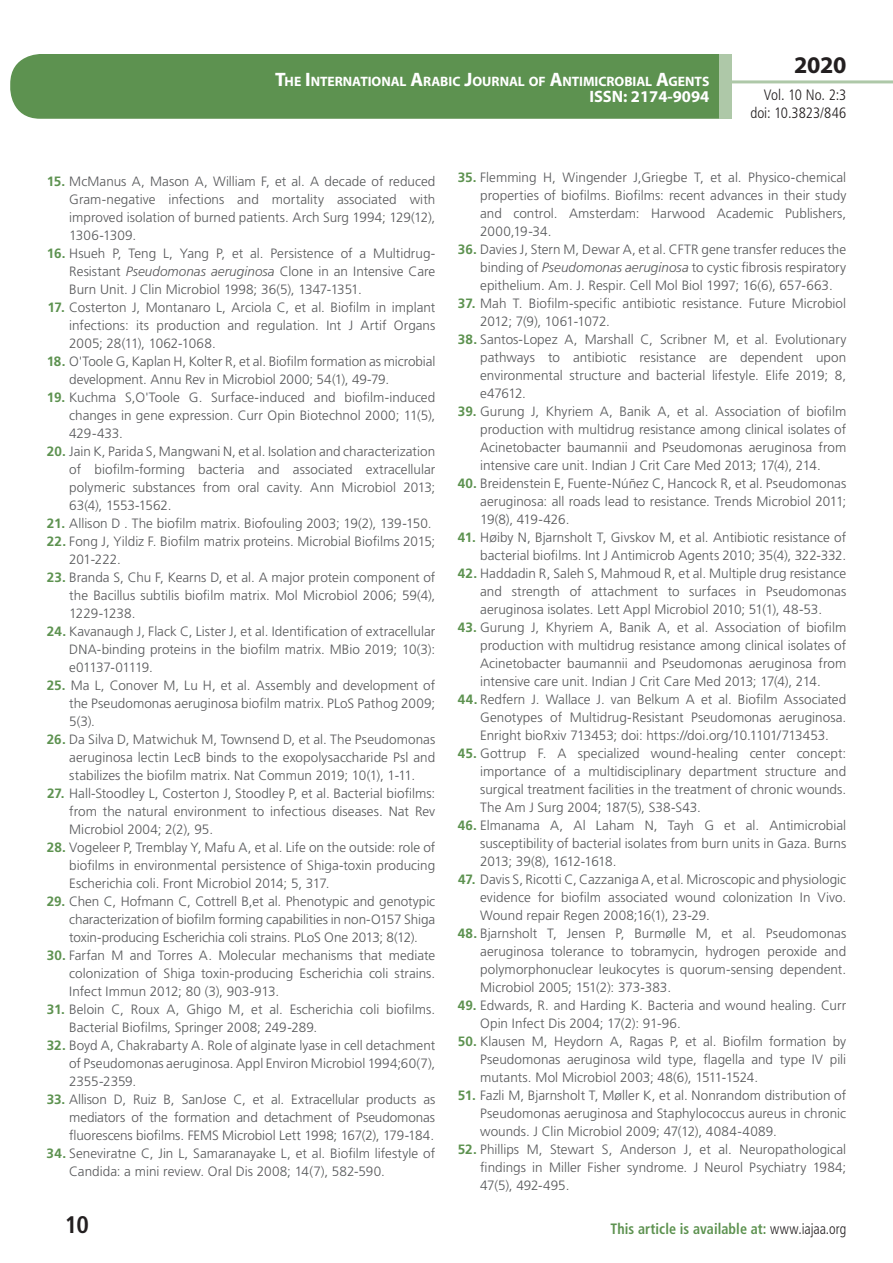
<style>
.page{position:relative;width:893px;height:1263px;background:#fff}
.page>*{position:absolute;margin:0;border:0;box-sizing:border-box;transform-origin:0 0}
.t1{font:700 24px "Myriad Pro";color:#231f20}
.t2{font:700 condensed 24px "Frutiger LT Std";color:#231f20}
.t3{font:700 16.5px "Myriad Pro";color:#fff}
.t4{font:700 condensed 15px "Frutiger LT Std";letter-spacing:.005em;color:#5d9250;scale:.94 1}
.t5{font:300 condensed 15px/18px "Frutiger LT Std";color:#231f20;text-align:right}
.t6{font:700 13.65px "Myriad Pro";color:#fff}
.t7{font:300 13.5px/18px "Frutiger LT Std";color:#57585a;text-align:justify}
.s1{font-size:19.5px}
.s2{font-weight:700;color:#5d9250}
.s3{font-style:italic}
.s4{font-weight:300;color:#231f20}
</style>
<div class="page">
<div style="left:10px;top:54px;width:775px;height:65px;background:#5d9250;border-radius:30px"></div>
<div style="left:732px;top:0;width:161px;height:157px;background:#fff"></div>
<hr style="left:730px;top:80px;width:163px;height:3px;background:#aec8a8">
<div style="left:719px;top:54px;width:13px;height:65px;background:#aec8a8"></div>
<p class="t6" style="left:275px;top:72px;width:436px"><span class="s1">T</span>HE <span class="s1">I</span>NTERNATIONAL <span class="s1">A</span>RABIC <span class="s1">J</span>OURNAL OF <span class="s1">A</span>NTIMICROBIAL <span class="s1">A</span>GENTS</p>
<p class="t3" style="left:589px;top:86px;width:122px">ISSN: 2174-9094</p>
<h1 class="t1" style="left:794px;top:49px;width:54px">2020</h1>
<p class="t5" style="left:750px;top:86px;width:98px">Vol. 10 No. 2:3 doi: 10.3823/846</p>
<p class="t7" style="left:69px;top:172px;width:368px;text-indent:-23px"><span class="s2">15.</span> McManus A, Mason A, William F, et al. A decade of reduced Gram-negative infections and mortality associated with improved isolation of burned patients. Arch Surg 1994; 129(12), 1306-1309.</p>
<p class="t7" style="left:69px;top:244px;width:368px;text-indent:-22px"><span class="s2">16.</span> Hsueh P, Teng L, Yang P, et al. Persistence of a Multidrug-Resistant <span class="s3">Pseudomonas aeruginosa</span> Clone in an Intensive Care Burn Unit. J Clin Microbiol 1998; 36(5), 1347-1351.</p>
<p class="t7" style="left:69px;top:298px;width:368px;text-indent:-22px"><span class="s2">17.</span> Costerton J, Montanaro L, Arciola C, et al. Biofilm in implant infections: its production and regulation. Int J Artif Organs 2005; 28(11), 1062-1068.</p>
<p class="t7" style="left:69px;top:352px;width:368px;text-indent:-23px"><span class="s2">18.</span> O'Toole G, Kaplan H, Kolter R, et al. Biofilm formation as microbial development. Annu Rev in Microbiol 2000; 54(1), 49-79.</p>
<p class="t7" style="left:69px;top:388px;width:368px;text-indent:-22px"><span class="s2">19.</span> Kuchma S,O'Toole G. Surface-induced and biofilm-induced changes in gene expression. Curr Opin Biotechnol 2000; 11(5), 429-433.</p>
<p class="t7" style="left:69px;top:442px;width:368px;text-indent:-23px"><span class="s2">20.</span> Jain K, Parida S, Mangwani N, et al. Isolation and characterization of biofilm-forming bacteria and associated extracellular polymeric substances from oral cavity. Ann Microbiol 2013; 63(4), 1553-1562.</p>
<p class="t7" style="left:47px;top:514px;width:386px"><span class="s2">21.</span> Allison D . The biofilm matrix. Biofouling 2003; 19(2), 139-150.</p>
<p class="t7" style="left:69px;top:532px;width:367px;text-indent:-23px"><span class="s2">22.</span> Fong J, Yildiz F. Biofilm matrix proteins. Microbial Biofilms 2015;<br>201-222.</p>
<p class="t7" style="left:69px;top:568px;width:368px;text-indent:-22px"><span class="s2">23.</span> Branda S, Chu F, Kearns D, et al. A major protein component of the Bacillus subtilis biofilm matrix. Mol Microbiol 2006; 59(4), 1229-1238.</p>
<p class="t7" style="left:69px;top:622px;width:368px;text-indent:-22px"><span class="s2">24.</span> Kavanaugh J, Flack C, Lister J, et al. Identification of extracellular DNA-binding proteins in the biofilm matrix. MBio 2019; 10(3): e01137-01119.</p>
<p class="t7" style="left:69px;top:676px;width:368px;text-indent:-23px"><span class="s2">25.</span> Ma L, Conover M, Lu H, et al. Assembly and development of the Pseudomonas aeruginosa biofilm matrix. PLoS Pathog 2009; 5(3).</p>
<p class="t7" style="left:69px;top:730px;width:368px;text-indent:-23px"><span class="s2">26.</span> Da Silva D, Matwichuk M, Townsend D, et al. The Pseudomonas aeruginosa lectin LecB binds to the exopolysaccharide Psl and stabilizes the biofilm matrix. Nat Commun 2019; 10(1), 1-11.</p>
<p class="t7" style="left:69px;top:784px;width:368px;text-indent:-22px"><span class="s2">27.</span> Hall-Stoodley L, Costerton J, Stoodley P, et al. Bacterial biofilms: from the natural environment to infectious diseases. Nat Rev Microbiol 2004; 2(2), 95.</p>
<p class="t7" style="left:69px;top:838px;width:368px;text-indent:-22px"><span class="s2">28.</span> Vogeleer P, Tremblay Y, Mafu A, et al. Life on the outside: role of biofilms in environmental persistence of Shiga-toxin producing Escherichia coli. Front Microbiol 2014; 5, 317.</p>
<p class="t7" style="left:69px;top:892px;width:368px;text-indent:-22px"><span class="s2">29.</span> Chen C, Hofmann C, Cottrell B,et al. Phenotypic and genotypic characterization of biofilm forming capabilities in non-O157 Shiga toxin-producing Escherichia coli strains. PLoS One 2013; 8(12).</p>
<p class="t7" style="left:69px;top:946px;width:368px;text-indent:-23px"><span class="s2">30.</span> Farfan M and Torres A. Molecular mechanisms that mediate colonization of Shiga toxin-producing Escherichia coli strains.<br>Infect Immun 2012; 80 (3), 903-913.</p>
<p class="t7" style="left:69px;top:1000px;width:368px;text-indent:-22px"><span class="s2">31.</span> Beloin C, Roux A, Ghigo M, et al. Escherichia coli biofilms.<br>Bacterial Biofilms, Springer 2008; 249-289.</p>
<p class="t7" style="left:69px;top:1036px;width:368px;text-indent:-23px"><span class="s2">32.</span> Boyd A, Chakrabarty A. Role of alginate lyase in cell detachment of Pseudomonas aeruginosa. Appl Environ Microbiol 1994;60(7), 2355-2359.</p>
<p class="t7" style="left:69px;top:1090px;width:368px;text-indent:-22px"><span class="s2">33.</span> Allison D, Ruiz B, SanJose C, et al. Extracellular products as mediators of the formation and detachment of Pseudomonas fluorescens biofilms. FEMS Microbiol Lett 1998; 167(2), 179-184.</p>
<p class="t7" style="left:69px;top:1144px;width:368px;text-indent:-22px"><span class="s2">34.</span> Seneviratne C, Jin L, Samaranayake L, et al. Biofilm lifestyle of<br>Candida: a mini review. Oral Dis 2008; 14(7), 582-590.</p>
<p class="t7" style="left:480px;top:169px;width:368px;text-indent:-22px"><span class="s2">35.</span> Flemming H, Wingender J,Griegbe T, et al. Physico-chemical properties of biofilms. Biofilms: recent advances in their study and control. Amsterdam: Harwood Academic Publishers, 2000,19-34.</p>
<p class="t7" style="left:480px;top:241px;width:368px;text-indent:-23px"><span class="s2">36.</span> Davies J, Stern M, Dewar A, et al. CFTR gene transfer reduces the binding of <span class="s3">Pseudomonas aeruginosa</span> to cystic fibrosis respiratory epithelium. Am. J. Respir. Cell Mol Biol 1997; 16(6), 657-663.</p>
<p class="t7" style="left:480px;top:295px;width:368px;text-indent:-22px"><span class="s2">37.</span> Mah T. Biofilm-specific antibiotic resistance. Future Microbiol<br>2012; 7(9), 1061-1072.</p>
<p class="t7" style="left:480px;top:331px;width:368px;text-indent:-23px"><span class="s2">38.</span> Santos-Lopez A, Marshall C, Scribner M, et al. Evolutionary pathways to antibiotic resistance are dependent upon environmental structure and bacterial lifestyle. Elife 2019; 8, e47612.</p>
<p class="t7" style="left:480px;top:403px;width:368px;text-indent:-22px"><span class="s2">39.</span> Gurung J, Khyriem A, Banik A, et al. Association of biofilm production with multidrug resistance among clinical isolates of Acinetobacter baumannii and Pseudomonas aeruginosa from intensive care unit. Indian J Crit Care Med 2013; 17(4), 214.</p>
<p class="t7" style="left:480px;top:475px;width:368px;text-indent:-23px"><span class="s2">40.</span> Breidenstein E, Fuente-Núñez C, Hancock R, et al. Pseudomonas aeruginosa: all roads lead to resistance. Trends Microbiol 2011; 19(8), 419-426.</p>
<p class="t7" style="left:458px;top:529px;width:390px;text-align:right"><span class="s2">41.</span> Høiby N, Bjarnsholt T, Givskov M, et al. Antibiotic resistance of bacterial biofilms. Int J Antimicrob Agents 2010; 35(4), 322-332.</p>
<p class="t7" style="left:480px;top:565px;width:368px;text-indent:-23px"><span class="s2">42.</span> Haddadin R, Saleh S, Mahmoud R, et al. Multiple drug resistance and strength of attachment to surfaces in Pseudomonas aeruginosa isolates. Lett Appl Microbiol 2010; 51(1), 48-53.</p>
<p class="t7" style="left:480px;top:619px;width:368px;text-indent:-23px"><span class="s2">43.</span> Gurung J, Khyriem A, Banik A, et al. Association of biofilm production with multidrug resistance among clinical isolates of Acinetobacter baumannii and Pseudomonas aeruginosa from intensive care unit. Indian J Crit Care Med 2013; 17(4), 214.</p>
<p class="t7" style="left:480px;top:691px;width:368px;text-indent:-23px"><span class="s2">44.</span> Redfern J. Wallace J. van Belkum A et al. Biofilm Associated Genotypes of Multidrug-Resistant Pseudomonas aeruginosa.<br>Enright bioRxiv 713453; doi: https://doi.org/10.1101/713453.</p>
<p class="t7" style="left:480px;top:745px;width:368px;text-indent:-23px"><span class="s2">45.</span> Gottrup F. A specialized wound-healing center concept: importance of a multidisciplinary department structure and surgical treatment facilities in the treatment of chronic wounds.<br>The Am J Surg 2004; 187(5), S38-S43.</p>
<p class="t7" style="left:480px;top:817px;width:368px;text-indent:-23px"><span class="s2">46.</span> Elmanama A, Al Laham N, Tayh G et al. Antimicrobial susceptibility of bacterial isolates from burn units in Gaza. Burns 2013; 39(8), 1612-1618.</p>
<p class="t7" style="left:480px;top:871px;width:368px;text-indent:-22px"><span class="s2">47.</span> Davis S, Ricotti C, Cazzaniga A, et al. Microscopic and physiologic evidence for biofilm associated wound colonization In Vivo.<br>Wound repair Regen 2008;16(1), 23-29.</p>
<p class="t7" style="left:480px;top:925px;width:368px;text-indent:-22px"><span class="s2">48.</span> Bjarnsholt T, Jensen P, Burmølle M, et al. Pseudomonas aeruginosa tolerance to tobramycin, hydrogen peroxide and polymorphonuclear leukocytes is quorum-sensing dependent.<br>Microbiol 2005; 151(2): 373-383.</p>
<p class="t7" style="left:480px;top:997px;width:367px;text-indent:-23px"><span class="s2">49.</span> Edwards, R. and Harding K. Bacteria and wound healing. Curr<br>Opin Infect Dis 2004; 17(2): 91-96.</p>
<p class="t7" style="left:480px;top:1033px;width:368px;text-indent:-23px"><span class="s2">50.</span> Klausen M, Heydorn A, Ragas P, et al. Biofilm formation by Pseudomonas aeruginosa wild type, flagella and type IV pili mutants. Mol Microbiol 2003; 48(6), 1511-1524.</p>
<p class="t7" style="left:480px;top:1087px;width:368px;text-indent:-23px"><span class="s2">51.</span> Fazli M, Bjarnsholt T, Møller K, et al. Nonrandom distribution of Pseudomonas aeruginosa and Staphylococcus aureus in chronic wounds. J Clin Microbiol 2009; 47(12), 4084-4089.</p>
<p class="t7" style="left:480px;top:1141px;width:368px;text-indent:-23px"><span class="s2">52.</span> Phillips M, Stewart S, Anderson J, et al. Neuropathological findings in Miller Fisher syndrome. J Neurol Psychiatry 1984; 47(5), 492-495.</p>
<h1 class="t2" style="left:65px;top:1210px;width:26px">10</h1>
<p class="t4" style="left:610px;top:1219px;width:252px">This article is available at: <span class="s4">www.iajaa.org</span></p>
</div>
